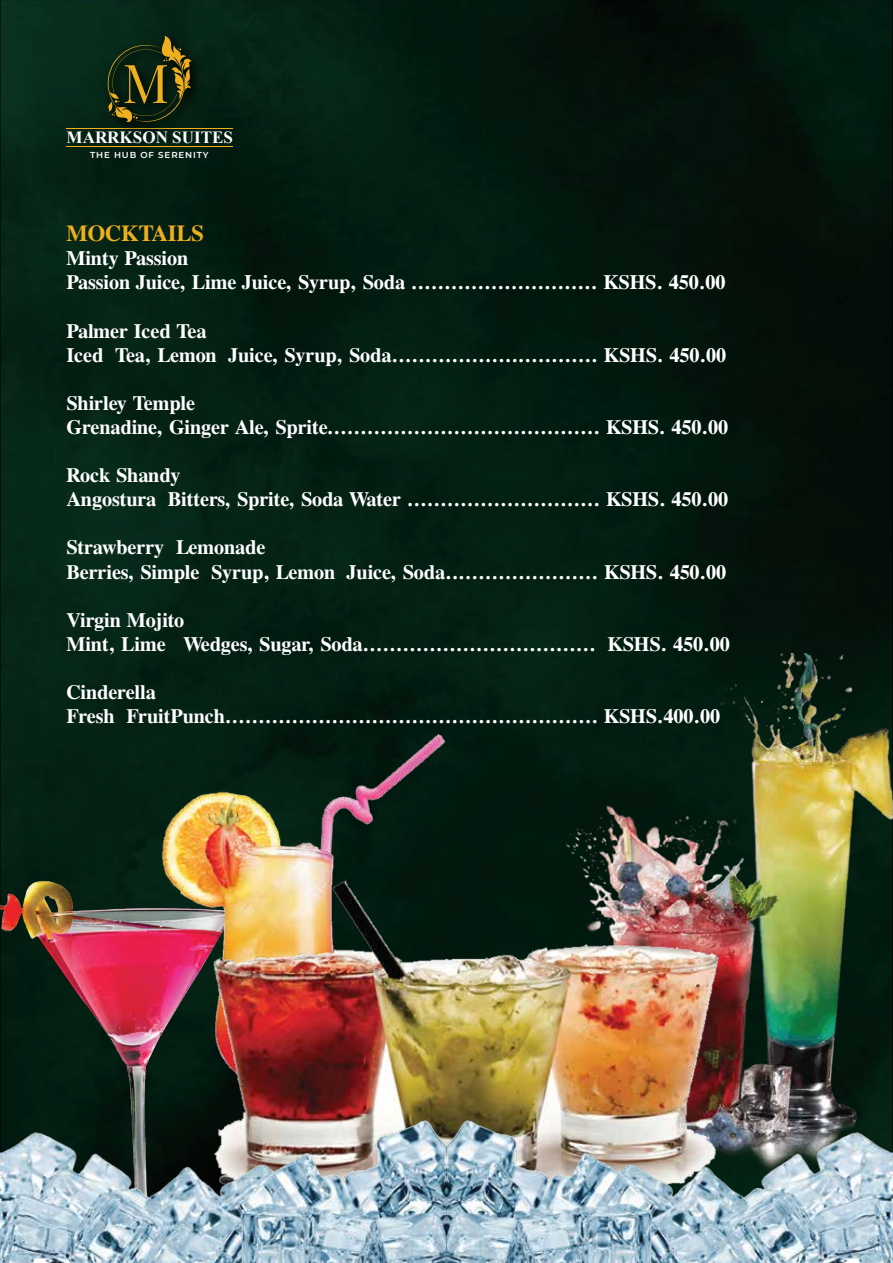
<style>
.page{position:relative;width:893px;height:1263px;background:#fff}
.page>*{position:absolute;margin:0;border:0;box-sizing:border-box;transform-origin:0 0}
.t1{font:700 22.5px "Cg Times";color:#f0b01e}
.t2{font:700 20.1px/24.2px "Cg Times";color:#fff}
.t3{font:700 17.1px "Times New Roman";color:#fff}
.t4{font:600 8.7px "Montserrat";letter-spacing:.1em;color:#fff}
</style>
<div class="page">
<div style="left:0;top:1px;width:893px;height:1262px;background:linear-gradient(to right,#052818,#031109)"></div>
<hr style="left:67px;top:128px;width:166px;height:1px;background:#f0b01e">
<hr style="left:67px;top:146px;width:166px;height:1px;background:#f0b01e">
<img style="left:98px;top:25px;width:113px;height:116px">
<svg style="left:108px;top:36px;width:84px;height:86px;background:#333a13"></svg>
<img style="left:565px;top:654px;width:328px;height:529px">
<img style="left:0;top:880px;width:143px;height:160px">
<img style="left:143px;top:717px;width:322px;height:323px">
<img style="left:213px;top:880px;width:507px;height:160px">
<img style="left:0;top:1040px;width:892px;height:223px">
<p class="t3" style="left:67px;top:125px;width:168px">MARRKSON SUITES</p>
<p class="t4" style="left:90px;top:148px;width:120px">THE HUB OF SERENITY</p>
<p class="t1" style="left:67px;top:220px;width:138px">MOCKTAILS</p>
<p class="t2" style="left:67px;top:246px;width:660px">Minty Passion<br>Passion Juice, Lime Juice, Syrup, Soda ............................ KSHS. 450.00</p>
<p class="t2" style="left:67px;top:319px;width:661px">Palmer Iced Tea<br>Iced Tea, Lemon Juice, Syrup, Soda............................... KSHS. 450.00</p>
<p class="t2" style="left:67px;top:391px;width:663px">Shirley Temple<br>Grenadine, Ginger Ale, Sprite......................................... KSHS. 450.00</p>
<p class="t2" style="left:67px;top:463px;width:663px">Rock Shandy<br>Angostura Bitters, Sprite, Soda Water ............................. KSHS. 450.00</p>
<p class="t2" style="left:67px;top:535px;width:661px">Strawberry Lemonade<br>Berries, Simple Syrup, Lemon Juice, Soda....................... KSHS. 450.00</p>
<p class="t2" style="left:67px;top:608px;width:665px">Virgin Mojito<br>Mint, Lime Wedges, Sugar, Soda................................... KSHS. 450.00</p>
<p class="t2" style="left:67px;top:680px;width:655px">Cinderella<br>Fresh FruitPunch........................................................ KSHS.400.00</p>
</div>
